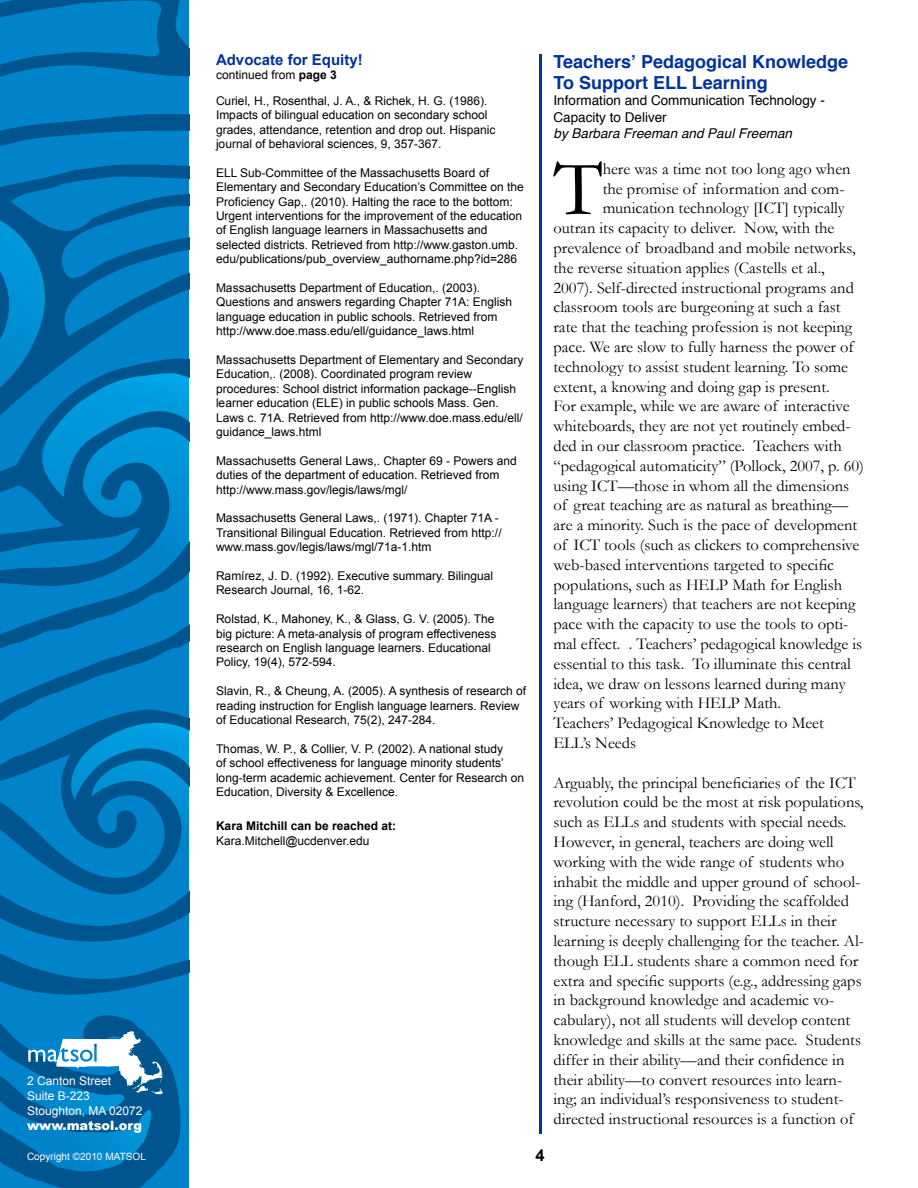
<style>
.page{position:relative;width:918px;height:1188px;background:#fff}
.page>*{position:absolute;margin:0;border:0;box-sizing:border-box;transform-origin:0 0}
.t1{font:79.95px "Garamond";color:#000}
.t2{font:700 18px/21.6px "Helvetica";color:#039}
.t3{font:16.5px/19.8px "Garamond";color:#000}
.t4{font:700 16.5px "Arial";color:#000}
.t5{font:700 15px "Arial";color:#039}
.t6{font:13.5px/16.2px "Helvetica";color:#000}
.t7{font:italic 13.5px "Helvetica";color:#000}
.t8{font:900 12.9px "Arial";color:#fff}
.t9{font:12px/14.4px "Arial";color:#000}
.t10{font:12px/15px "Arial";color:#fff}
.t11{font:700 12px "Arial";color:#000}
.t12{font:10.05px "Arial";color:#fff}
.s1{font-weight:700}
</style>
<div class="page">
<svg style="left:0;top:0;width:189px;height:1031px;background:#0076b8"></svg>
<svg style="left:0;top:1031px;width:189px;height:157px;background:#167ab4"></svg>
<hr style="left:539px;top:54px;width:2px;height:1080px;background:#039">
<p class="t10" style="left:27px;top:1074px;width:117px">2 Canton Street<br>Suite B-223<br>Stoughton, MA 02072</p>
<p class="t8" style="left:27px;top:1116px;width:117px">www.matsol.org</p>
<p class="t12" style="left:27px;top:1150px;width:120px">Copyright ©2010 MATSOL</p>
<p class="t5" style="left:216px;top:50px;width:148px">Advocate for Equity!</p>
<p class="t9" style="left:216px;top:63px;width:273px;line-height:25.3px">continued from <span class="s1">page 3<br></span>Curiel, H., Rosenthal, J. A., &amp; Richek, H. G. (1986).</p>
<p class="t9" style="left:216px;top:108px;width:281px">Impacts of bilingual education on secondary school grades, attendance, retention and drop out. Hispanic journal of behavioral sciences, 9, 357-367.</p>
<p class="t9" style="left:216px;top:165px;width:309px">ELL Sub-Committee of the Massachusetts Board of Elementary and Secondary Education’s Committee on the Proficiency Gap,. (2010). Halting the race to the bottom:<br>Urgent interventions for the improvement of the education of English language learners in Massachusetts and selected districts. Retrieved from http://www.gaston.umb. edu/publications/pub_overview_authorname.php?id=286</p>
<p class="t9" style="left:216px;top:281px;width:298px">Massachusetts Department of Education,. (2003).<br>Questions and answers regarding Chapter 71A: English language education in public schools. Retrieved from http://www.doe.mass.edu/ell/guidance_laws.html</p>
<p class="t9" style="left:216px;top:353px;width:309px">Massachusetts Department of Elementary and Secondary Education,. (2008). Coordinated program review procedures: School district information package--English learner education (ELE) in public schools Mass. Gen.<br>Laws c. 71A. Retrieved from http://www.doe.mass.edu/ell/ guidance_laws.html</p>
<p class="t9" style="left:216px;top:453px;width:302px">Massachusetts General Laws,. Chapter 69 - Powers and duties of the department of education. Retrieved from http://www.mass.gov/legis/laws/mgl/</p>
<p class="t9" style="left:216px;top:511px;width:287px">Massachusetts General Laws,. (1971). Chapter 71A -<br>Transitional Bilingual Education. Retrieved from http:// www.mass.gov/legis/laws/mgl/71a-1.htm</p>
<p class="t9" style="left:216px;top:569px;width:279px">Ramírez, J. D. (1992). Executive summary. Bilingual<br>Research Journal, 16, 1-62.</p>
<p class="t9" style="left:216px;top:612px;width:282px">Rolstad, K., Mahoney, K., &amp; Glass, G. V. (2005). The big picture: A meta-analysis of program effectiveness research on English language learners. Educational Policy, 19(4), 572-594.</p>
<p class="t9" style="left:216px;top:684px;width:312px">Slavin, R., &amp; Cheung, A. (2005). A synthesis of research of reading instruction for English language learners. Review of Educational Research, 75(2), 247-284.</p>
<p class="t9" style="left:216px;top:741px;width:310px">Thomas, W. P., &amp; Collier, V. P. (2002). A national study<br>of school effectiveness for language minority students’ long-term academic achievement. Center for Research on Education, Diversity &amp; Excellence.</p>
<p class="t11" style="left:216px;top:818px;width:182px">Kara Mitchill can be reached at:</p>
<p class="t9" style="left:216px;top:833px;width:155px">Kara.Mitchell@ucdenver.edu</p>
<p class="t2" style="left:554px;top:51px;width:296px">Teachers’ Pedagogical Knowledge<br>To Support ELL Learning</p>
<p class="t6" style="left:554px;top:93px;width:273px">Information and Communication Technology -<br>Capacity to Deliver</p>
<p class="t7" style="left:554px;top:122px;width:240px">by Barbara Freeman and Paul Freeman</p>
<h1 class="t1" style="left:554px;top:140px;width:51px">T</h1>
<p class="t3" style="left:603px;top:158px;width:249px">here was a time not too long ago when</p>
<p class="t3" style="left:603px;top:178px;width:243px">the promise of information and com-</p>
<p class="t3" style="left:603px;top:198px;width:244px">munication technology [ICT] typically</p>
<p class="t3" style="left:553px;top:218px;width:282px">outran its capacity to deliver. Now, with the</p>
<p class="t3" style="left:553px;top:238px;width:304px">prevalence of broadband and mobile networks,</p>
<p class="t3" style="left:553px;top:257px;width:273px">the reverse situation applies (Castells et al.,</p>
<p class="t3" style="left:553px;top:277px;width:302px">2007). Self-directed instructional programs and</p>
<p class="t3" style="left:553px;top:297px;width:289px">classroom tools are burgeoning at such a fast</p>
<p class="t3" style="left:553px;top:317px;width:300px">rate that the teaching profession is not keeping</p>
<p class="t3" style="left:553px;top:337px;width:302px">pace. We are slow to fully harness the power of</p>
<p class="t3" style="left:553px;top:356px;width:296px">technology to assist student learning. To some</p>
<p class="t3" style="left:553px;top:376px;width:278px">extent, a knowing and doing gap is present.</p>
<p class="t3" style="left:553px;top:396px;width:298px">For example, while we are aware of interactive</p>
<p class="t3" style="left:553px;top:416px;width:299px">whiteboards, they are not yet routinely embed-</p>
<p class="t3" style="left:553px;top:436px;width:290px">ded in our classroom practice. Teachers with</p>
<p class="t3" style="left:553px;top:455px;width:312px">“pedagogical automaticity” (Pollock, 2007, p. 60)</p>
<p class="t3" style="left:553px;top:475px;width:297px">using ICT—those in whom all the dimensions</p>
<p class="t3" style="left:553px;top:495px;width:296px">of great teaching are as natural as breathing—</p>
<p class="t3" style="left:553px;top:515px;width:305px">are a minority. Such is the pace of development</p>
<p class="t3" style="left:553px;top:535px;width:308px">of ICT tools (such as clickers to comprehensive</p>
<p class="t3" style="left:553px;top:554px;width:282px">web-based interventions targeted to specific</p>
<p class="t3" style="left:553px;top:574px;width:290px">populations, such as HELP Math for English</p>
<p class="t3" style="left:553px;top:594px;width:303px">language learners) that teachers are not keeping</p>
<p class="t3" style="left:553px;top:614px;width:296px">pace with the capacity to use the tools to opti-</p>
<p class="t3" style="left:553px;top:634px;width:310px">mal effect. . Teachers’ pedagogical knowledge is</p>
<p class="t3" style="left:553px;top:653px;width:299px">essential to this task. To illuminate this central</p>
<p class="t3" style="left:553px;top:673px;width:294px">idea, we draw on lessons learned during many</p>
<p class="t3" style="left:553px;top:693px;width:229px">years of working with HELP Math.</p>
<p class="t3" style="left:553px;top:713px;width:272px">Teachers’ Pedagogical Knowledge to Meet</p>
<p class="t3" style="left:553px;top:733px;width:84px">ELL’s Needs</p>
<p class="t3" style="left:553px;top:772px;width:312px">Arguably, the principal beneficiaries of the ICT revolution could be the most at risk populations, such as ELLs and students with special needs.<br>However, in general, teachers are doing well working with the wide range of students who inhabit the middle and upper ground of school&shy;ing (Hanford, 2010). Providing the scaffolded structure necessary to support ELLs in their learning is deeply challenging for the teacher. Al&shy;though ELL students share a common need for extra and specific supports (e.g., addressing gaps in background knowledge and academic vo&shy;cabulary), not all students will develop content knowledge and skills at the same pace. Students differ in their ability—and their confidence in their ability—to convert resources into learn&shy;ing; an individual’s responsiveness to student&shy;directed instructional resources is a function of</p>
<p class="t4" style="left:535px;top:1144px;width:11px">4</p>
</div>
